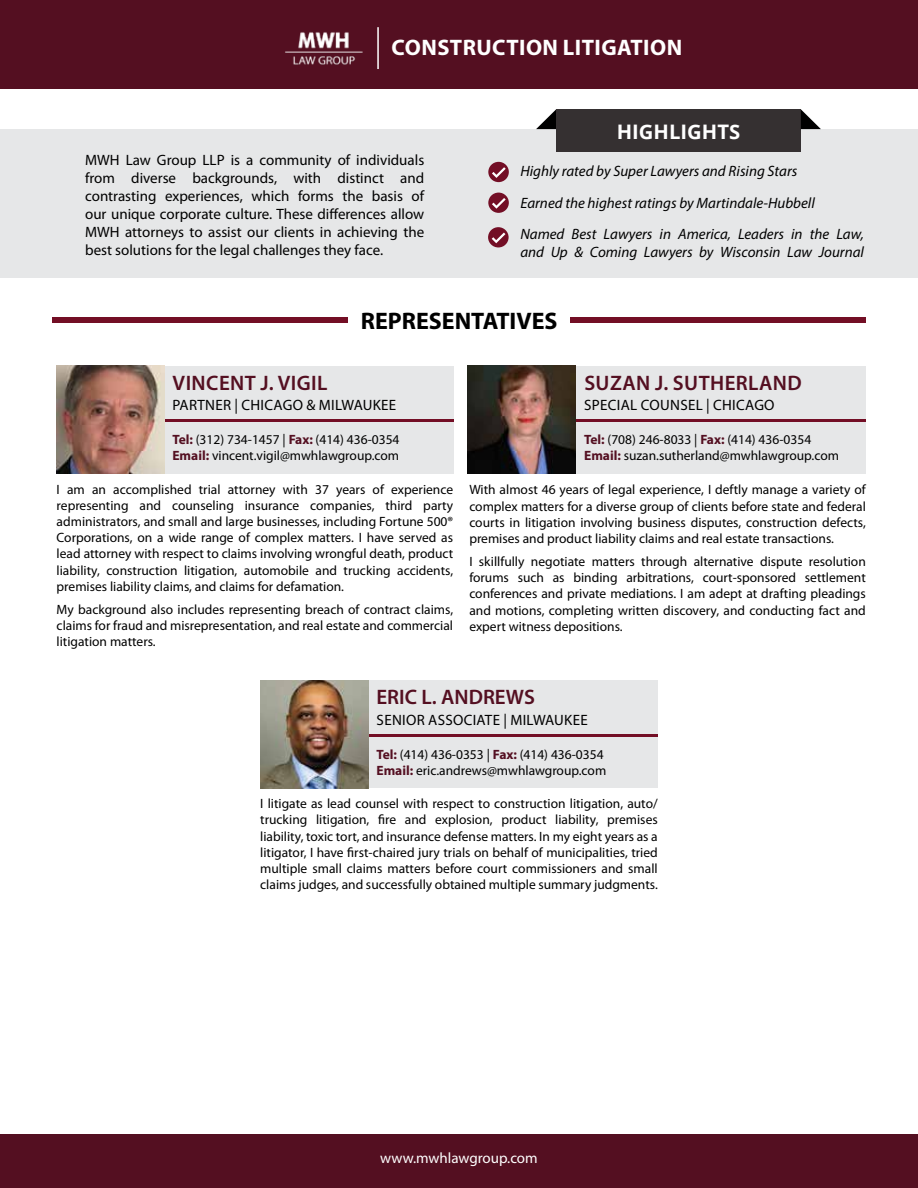
<style>
.page{position:relative;width:918px;height:1188px;background:#fff}
.page>*{position:absolute;margin:0;border:0;box-sizing:border-box;transform-origin:0 0}
.t1{font:700 24px "Myriad Pro";color:#000}
.t2{font:700 22.5px "Myriad Pro";letter-spacing:.02em;color:#fff}
.t3{font:600 21px "Myriad Pro";letter-spacing:.02em;color:#540f21}
.t4{font:600 21px "Myriad Pro";color:#540f21}
.t5{font:700 19.95px "Open Sans";color:#fff}
.t6{font:15px/18px "Myriad Pro";letter-spacing:.005em;color:#000;text-align:justify}
.t7{font:italic 15px/31.5px "Myriad Pro";color:#000}
.t8{font:15px "Myriad Pro";color:#fff}
.t9{font:13.5px/16.2px "Myriad Pro";color:#000;text-align:justify}
.s1{font-weight:700;color:#540f21}
</style>
<div class="page">
<div style="left:0;top:0;width:918px;height:89px;background:#540f21"></div>
<div style="left:0;top:1134px;width:918px;height:54px;background:#540f21"></div>
<img style="left:285px;top:32px;width:78px;height:33px">
<hr style="left:377px;top:27px;width:2px;height:42px;background:#fff">
<div style="left:52px;top:317px;width:296px;height:6px;background:#730e25"></div>
<div style="left:0;top:129px;width:918px;height:149px;background:#e6e7e8"></div>
<div style="left:488px;top:162px;width:21px;height:20px;background:#730e25;border-radius:50%"></div>
<svg style="left:492px;top:167px;width:14px;height:11px"></svg>
<div style="left:488px;top:193px;width:21px;height:20px;background:#730e25;border-radius:50%"></div>
<svg style="left:492px;top:198px;width:14px;height:11px"></svg>
<div style="left:488px;top:227px;width:21px;height:20px;background:#730e25;border-radius:50%"></div>
<svg style="left:492px;top:233px;width:13px;height:10px"></svg>
<svg style="left:536px;top:109px;width:20px;height:20px"></svg>
<div style="left:556px;top:109px;width:245px;height:43px;background:#353031"></div>
<svg style="left:801px;top:109px;width:20px;height:20px"></svg>
<div style="left:570px;top:317px;width:296px;height:6px;background:#730e25"></div>
<div style="left:576px;top:366px;width:289px;height:108px;background:#e6e7e8"></div>
<hr style="left:576px;top:420px;width:289px;height:2px;background:#730e25">
<img style="left:468px;top:366px;width:108px;height:108px">
<div style="left:164px;top:366px;width:290px;height:108px;background:#e6e7e8"></div>
<hr style="left:164px;top:420px;width:290px;height:2px;background:#730e25">
<img style="left:56px;top:366px;width:108px;height:108px">
<div style="left:368px;top:680px;width:290px;height:108px;background:#e6e7e8"></div>
<hr style="left:368px;top:734px;width:290px;height:2px;background:#730e25">
<img style="left:260px;top:680px;width:108px;height:108px">
<h2 class="t2" style="left:392px;top:32px;width:292px">CONSTRUCTION LITIGATION</h2>
<p class="t6" style="left:85px;top:151px;width:341px">MWH Law Group LLP is a community of individuals from diverse backgrounds, with distinct and contrasting experiences, which forms the basis of our unique corporate culture. These differences allow MWH attorneys to assist our clients in achieving the best solutions for the legal challenges they face.</p>
<h3 class="t5" style="left:617px;top:117px;width:125px">HIGHLIGHTS</h3>
<p class="t7" style="left:520px;top:155px;width:345px">Highly rated by Super Lawyers and Rising Stars<br>Earned the highest ratings by Martindale-Hubbell<br>Named Best Lawyers in America, Leaders in the Law,</p>
<p class="t7" style="left:520px;top:236px;width:345px">and Up &amp; Coming Lawyers by Wisconsin Law Journal</p>
<h1 class="t1" style="left:361px;top:305px;width:198px">REPRESENTATIVES</h1>
<h3 class="t3" style="left:173px;top:369px;width:156px">VINCENT J. VIGIL</h3>
<p class="t6" style="left:173px;top:396px;width:225px">PARTNER | CHICAGO &amp; MILWAUKEE</p>
<p class="t9" style="left:172px;top:431px;width:229px"><span class="s1">Tel:</span> (312) 734-1457 | <span class="s1">Fax:</span> (414) 436-0354<br><span class="s1">Email:</span> vincent.vigil@mwhlawgroup.com</p>
<h3 class="t3" style="left:584px;top:369px;width:219px">SUZAN J. SUTHERLAND</h3>
<p class="t6" style="left:584px;top:396px;width:192px">SPECIAL COUNSEL | CHICAGO</p>
<p class="t9" style="left:584px;top:431px;width:256px"><span class="s1">Tel:</span> (708) 246-8033 | <span class="s1">Fax:</span> (414) 436-0354<br><span class="s1">Email:</span> suzan.sutherland@mwhlawgroup.com</p>
<p class="t9" style="left:57px;top:481px;width:398px">I am an accomplished trial attorney with 37 years of experience representing and counseling insurance companies, third party administrators, and small and large businesses, including Fortune 500® Corporations, on a wide range of complex matters. I have served as lead attorney with respect to claims involving wrongful death, product liability, construction litigation, automobile and trucking accidents, premises liability claims, and claims for defamation.</p>
<p class="t9" style="left:57px;top:601px;width:398px">My background also includes representing breach of contract claims, claims for fraud and misrepresentation, and real estate and commercial litigation matters.</p>
<p class="t9" style="left:469px;top:482px;width:398px">With almost 46 years of legal experience, I deftly manage a variety of complex matters for a diverse group of clients before state and federal courts in litigation involving business disputes, construction defects, premises and product liability claims and real estate transactions.</p>
<p class="t9" style="left:469px;top:553px;width:398px">I skillfully negotiate matters through alternative dispute resolution forums such as binding arbitrations, court-sponsored settlement conferences and private mediations. I am adept at drafting pleadings and motions, completing written discovery, and conducting fact and expert witness depositions.</p>
<h3 class="t4" style="left:376px;top:684px;width:160px">ERIC L. ANDREWS</h3>
<p class="t6" style="left:377px;top:710px;width:213px">SENIOR ASSOCIATE | MILWAUKEE</p>
<p class="t9" style="left:376px;top:746px;width:231px"><span class="s1">Tel:</span> (414) 436-0353 | <span class="s1">Fax:</span> (414) 436-0354<br><span class="s1">Email:</span> eric.andrews@mwhlawgroup.com</p>
<p class="t9" style="left:260px;top:795px;width:399px">I litigate as lead counsel with respect to construction litigation, auto/ trucking litigation, fire and explosion, product liability, premises liability, toxic tort, and insurance defense matters. In my eight years as a litigator, I have first-chaired jury trials on behalf of municipalities, tried multiple small claims matters before court commissioners and small claims judges, and successfully obtained multiple summary judgments.</p>
<p class="t8" style="left:380px;top:1149px;width:159px">www.mwhlawgroup.com</p>
</div>
